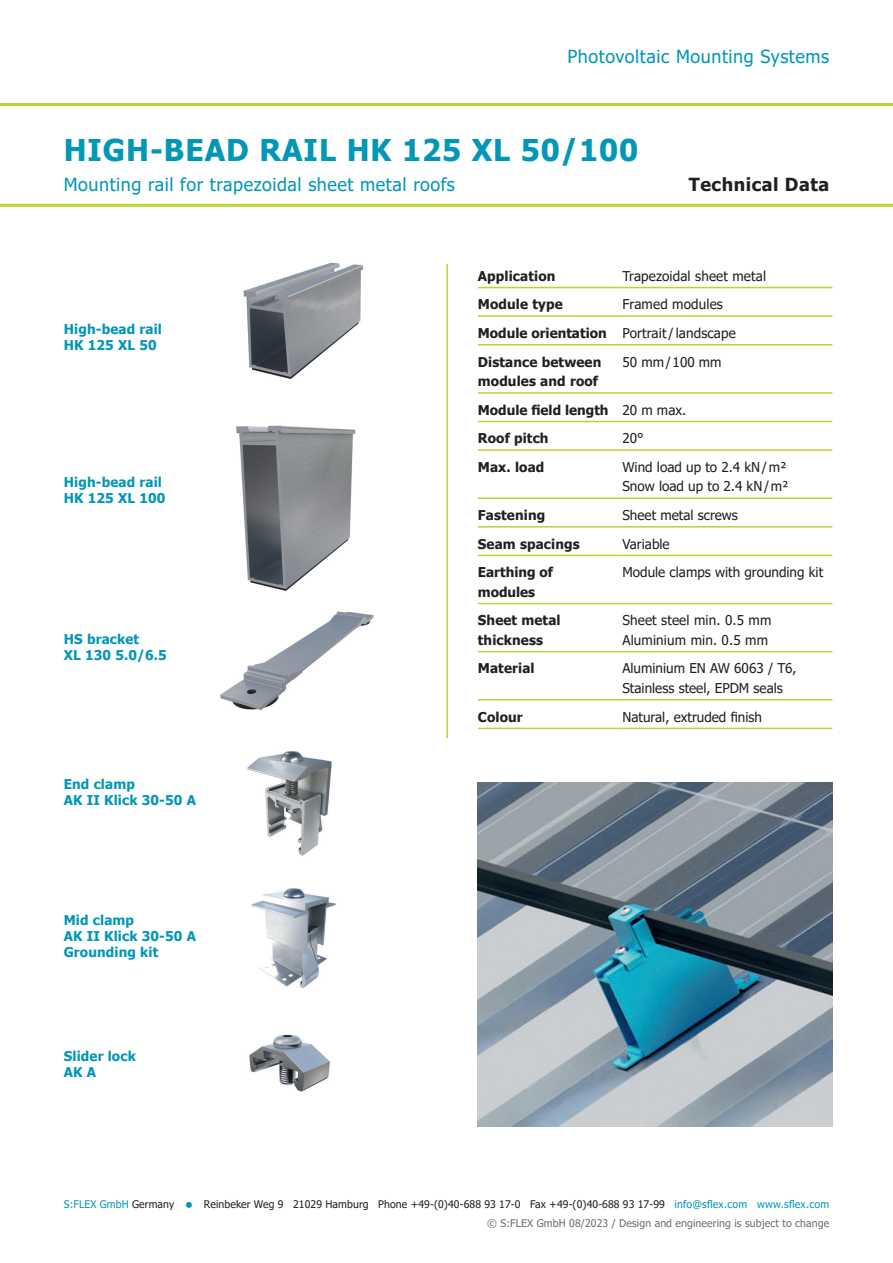
<style>
.page{position:relative;width:893px;height:1263px;background:#fff}
.page>*{position:absolute;margin:0;border:0;box-sizing:border-box;transform-origin:0 0}
.t1{font:700 30px "Tahoma";letter-spacing:.03em;color:#0397b6}
.t2{font:18px "Tahoma";letter-spacing:.03em;color:#0397b6}
.t3{font:700 18px "Tahoma";letter-spacing:.03em;color:#231f20}
.t4{font:13.5px "Tahoma";color:#231f20}
.t5{font:700 13.5px/19.5px "Tahoma";letter-spacing:.01em;color:#231f20}
.t6{font:700 13.5px/16.2px "Tahoma";letter-spacing:.01em;color:#0397b6}
.t7{font:10.5px "Tahoma";letter-spacing:.01em;color:#231f20}
.t8{font:10.5px "Tahoma";letter-spacing:.01em;color:#6c6d70}
.t9{font:10.5px "Tahoma";letter-spacing:.01em;color:#0397b6}
.s1{color:#231f20}
.s2{color:#0397b6}
</style>
<div class="page">
<hr style="left:0;top:103px;width:893px;height:3px;background:#bad531">
<svg style="left:0;top:204px;width:893px;height:3px;background:#bed73e"></svg>
<hr style="left:446px;top:264px;width:2px;height:474px;background:#bad432">
<img style="left:478px;top:782px;width:354px;height:345px">
<hr style="left:478px;top:287px;width:144px;height:1px;background:#bad432">
<hr style="left:478px;top:315px;width:144px;height:2px;background:#bad432">
<hr style="left:478px;top:344px;width:144px;height:1px;background:#bad432">
<hr style="left:478px;top:392px;width:144px;height:2px;background:#bad432">
<hr style="left:478px;top:421px;width:144px;height:1px;background:#bad432">
<hr style="left:478px;top:449px;width:144px;height:2px;background:#bad432">
<hr style="left:478px;top:497px;width:144px;height:2px;background:#bad432">
<hr style="left:478px;top:526px;width:144px;height:2px;background:#bad432">
<hr style="left:478px;top:555px;width:144px;height:1px;background:#bad432">
<hr style="left:478px;top:603px;width:144px;height:1px;background:#bad432">
<hr style="left:478px;top:651px;width:144px;height:1px;background:#bad432">
<hr style="left:478px;top:699px;width:144px;height:1px;background:#bad432">
<hr style="left:478px;top:728px;width:144px;height:1px;background:#bad432">
<hr style="left:622px;top:287px;width:210px;height:1px;background:#bad432">
<hr style="left:622px;top:315px;width:210px;height:2px;background:#bad432">
<hr style="left:622px;top:344px;width:210px;height:1px;background:#bad432">
<hr style="left:622px;top:392px;width:210px;height:2px;background:#bad432">
<hr style="left:622px;top:421px;width:210px;height:1px;background:#bad432">
<hr style="left:622px;top:449px;width:210px;height:2px;background:#bad432">
<hr style="left:622px;top:497px;width:210px;height:2px;background:#bad432">
<hr style="left:622px;top:526px;width:210px;height:2px;background:#bad432">
<hr style="left:622px;top:555px;width:210px;height:1px;background:#bad432">
<hr style="left:622px;top:603px;width:210px;height:1px;background:#bad432">
<hr style="left:622px;top:651px;width:210px;height:1px;background:#bad432">
<hr style="left:622px;top:699px;width:210px;height:1px;background:#bad432">
<hr style="left:622px;top:728px;width:210px;height:1px;background:#bad432">
<img style="left:249px;top:1034px;width:81px;height:58px">
<img style="left:247px;top:751px;width:85px;height:105px">
<img style="left:251px;top:888px;width:85px;height:101px">
<img style="left:220px;top:611px;width:154px;height:99px">
<img style="left:236px;top:425px;width:120px;height:166px">
<img style="left:243px;top:262px;width:121px;height:117px">
<h2 class="t2" style="left:567px;top:45px;width:263px">Photovoltaic Mounting Systems</h2>
<p class="t1" style="left:64px;top:129px;width:576px">HIGH-BEAD RAIL HK 125 XL 50/100</p>
<p class="t2" style="left:64px;top:173px;width:393px">Mounting rail for trapezoidal sheet metal roofs</p>
<h2 class="t3" style="left:689px;top:172px;width:142px">Technical Data</h2>
<p class="t6" style="left:64px;top:321px;width:100px">High-bead rail<br>HK 125 XL 50</p>
<p class="t6" style="left:64px;top:474px;width:103px">High-bead rail<br>HK 125 XL 100</p>
<p class="t6" style="left:64px;top:631px;width:105px">HS bracket<br>XL 130 5.0/6.5</p>
<p class="t6" style="left:64px;top:776px;width:134px">End clamp<br>AK II Klick 30-50 A</p>
<p class="t6" style="left:64px;top:912px;width:134px">Mid clamp<br>AK II Klick 30-50 A<br>Grounding kit</p>
<p class="t6" style="left:64px;top:1048px;width:74px">Slider lock<br>AK A</p>
<p class="t5" style="left:478px;top:267px;width:79px">Application</p>
<p class="t4" style="left:622px;top:267px;width:145px">Trapezoidal sheet metal</p>
<p class="t5" style="left:478px;top:295px;width:86px">Module type</p>
<p class="t4" style="left:622px;top:295px;width:102px">Framed modules</p>
<p class="t5" style="left:478px;top:324px;width:130px">Module orientation</p>
<p class="t4" style="left:622px;top:324px;width:115px">Portrait/landscape</p>
<p class="t5" style="left:478px;top:352px;width:125px">Distance between modules and roof</p>
<p class="t4" style="left:622px;top:353px;width:101px">50 mm/100 mm</p>
<p class="t5" style="left:478px;top:401px;width:132px">Module field length</p>
<p class="t4" style="left:622px;top:401px;width:65px">20 m max.</p>
<p class="t5" style="left:478px;top:429px;width:72px">Roof pitch</p>
<p class="t4" style="left:622px;top:429px;width:23px">20°</p>
<p class="t5" style="left:478px;top:458px;width:68px">Max. load</p>
<p class="t4" style="left:622px;top:458px;width:166px">Wind load up to 2.4 kN/m²</p>
<p class="t4" style="left:622px;top:477px;width:168px">Snow load up to 2.4 kN/m²</p>
<p class="t5" style="left:478px;top:506px;width:69px">Fastening</p>
<p class="t4" style="left:622px;top:506px;width:117px">Sheet metal screws</p>
<p class="t5" style="left:478px;top:534px;width:103px">Seam spacings</p>
<p class="t4" style="left:622px;top:535px;width:49px">Variable</p>
<p class="t5" style="left:478px;top:563px;width:77px">Earthing of modules</p>
<p class="t4" style="left:622px;top:563px;width:202px">Module clamps with grounding kit</p>
<p class="t5" style="left:478px;top:611px;width:84px">Sheet metal thickness</p>
<p class="t4" style="left:622px;top:611px;width:150px">Sheet steel min. 0.5 mm</p>
<p class="t4" style="left:622px;top:631px;width:147px">Aluminium min. 0.5 mm</p>
<p class="t5" style="left:478px;top:659px;width:58px">Material</p>
<p class="t4" style="left:622px;top:659px;width:176px">Aluminium EN AW 6063 / T6,</p>
<p class="t4" style="left:622px;top:679px;width:162px">Stainless steel, EPDM seals</p>
<p class="t5" style="left:478px;top:707px;width:46px">Colour</p>
<p class="t4" style="left:622px;top:708px;width:141px">Natural, extruded finish</p>
<p class="t9" style="left:64px;top:1197px;width:112px">S:FLEX GmbH <span class="s1">Germany</span></p>
<p class="t7" style="left:204px;top:1197px;width:627px">Reinbeker Weg 9 21029 Hamburg Phone +49-(0)40-688 93 17-0 Fax +49-(0)40-688 93 17-99 <span class="s2">info@sflex.com www.sflex.com</span></p>
<p class="t8" style="left:487px;top:1216px;width:343px">© S:FLEX GmbH 08/2023 / Design and engineering is subject to change</p>
</div>
